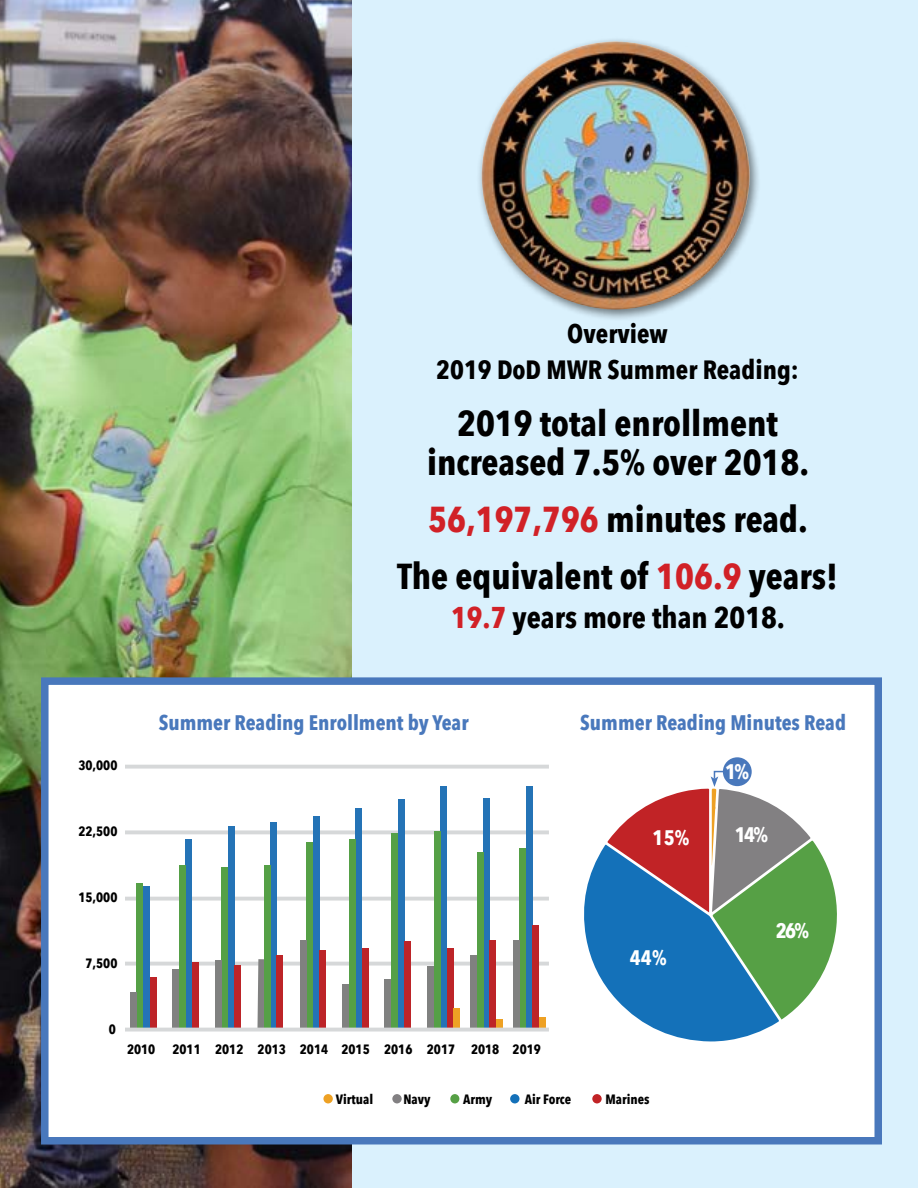
<style>
.page{position:relative;width:918px;height:1188px;background:#fff}
.page>*{position:absolute;margin:0;border:0;box-sizing:border-box;transform-origin:0 0}
.t1{font:700 36px/39px "Avenir Next Condensed";color:#000;text-align:center}
.t2{font:700 30px "Avenir Next Condensed";color:#000}
.t3{font:700 26.4px/36px "Avenir Next Condensed";color:#000;text-align:center}
.t4{font:700 21px "Avenir Next Condensed";color:#4978bc}
.t5{font:700 21px "Avenir Next Condensed";color:#fff}
.t6{font:700 13.5px "Avenir Next Condensed";color:#000}
.s1{color:#d12127}
</style>
<div class="page">
<img style="left:0;top:0;width:352px;height:1188px">
<div style="left:352px;top:0;width:566px;height:1188px;background:#daf1fd"></div>
<div style="left:476px;top:36px;width:285px;height:285px;background:#000;opacity:.5"></div>
<img style="left:553px;top:41px;width:62px;height:17px">
<div style="left:41px;top:677px;width:841px;height:467px;background:#fff;border:8px solid #4978bc"></div>
<div style="left:510px;top:1094px;width:10px;height:9px;background:#1471b9;border-radius:50%"></div>
<div style="left:592px;top:1094px;width:10px;height:9px;background:#c12326;border-radius:50%"></div>
<svg style="left:323px;top:1094px;width:10px;height:10px"></svg>
<div style="left:392px;top:1094px;width:10px;height:9px;background:#828082;border-radius:50%"></div>
<div style="left:450px;top:1094px;width:9px;height:9px;background:#56a045;border-radius:50%"></div>
<div style="left:723px;top:757px;width:29px;height:29px;background:#4978bc;border-radius:50%"></div>
<svg style="left:584px;top:770px;width:253px;height:271px"></svg>
<svg style="left:125px;top:765px;width:424px;height:4px;background:#dadcdd"></svg>
<svg style="left:125px;top:830px;width:424px;height:4px"></svg>
<svg style="left:125px;top:897px;width:424px;height:4px"></svg>
<svg style="left:125px;top:962px;width:424px;height:4px"></svg>
<div style="left:526px;top:786px;width:7px;height:244px;background:#2473b6"></div>
<div style="left:483px;top:798px;width:7px;height:232px;background:#2473b6"></div>
<div style="left:440px;top:786px;width:7px;height:244px;background:#2473b6"></div>
<div style="left:398px;top:800px;width:6px;height:230px;background:#2473b6"></div>
<div style="left:356px;top:808px;width:6px;height:222px;background:#2473b6"></div>
<div style="left:313px;top:817px;width:7px;height:213px;background:#2473b6"></div>
<div style="left:270px;top:822px;width:7px;height:208px;background:#2473b6"></div>
<div style="left:228px;top:826px;width:6px;height:204px;background:#2473b6"></div>
<div style="left:221px;top:868px;width:7px;height:162px;background:#55a046"></div>
<div style="left:264px;top:865px;width:6px;height:165px;background:#55a046"></div>
<div style="left:477px;top:852px;width:7px;height:178px;background:#55a046"></div>
<div style="left:520px;top:848px;width:6px;height:182px;background:#55a046"></div>
<div style="left:307px;top:842px;width:6px;height:188px;background:#55a046"></div>
<div style="left:349px;top:840px;width:7px;height:190px;background:#55a046"></div>
<div style="left:391px;top:834px;width:7px;height:196px;background:#55a046"></div>
<div style="left:434px;top:832px;width:7px;height:198px;background:#55a046"></div>
<div style="left:185px;top:840px;width:7px;height:190px;background:#2473b6"></div>
<div style="left:179px;top:865px;width:6px;height:165px;background:#55a046"></div>
<div style="left:143px;top:887px;width:6px;height:143px;background:#2473b6"></div>
<div style="left:137px;top:884px;width:6px;height:146px;background:#55a046"></div>
<div style="left:532px;top:925px;width:7px;height:105px;background:#bd2428"></div>
<div style="left:489px;top:940px;width:7px;height:90px;background:#bd2428"></div>
<div style="left:447px;top:949px;width:7px;height:81px;background:#bd2428"></div>
<div style="left:404px;top:941px;width:7px;height:89px;background:#bd2428"></div>
<div style="left:362px;top:949px;width:6px;height:81px;background:#bd2428"></div>
<div style="left:300px;top:940px;width:7px;height:90px;background:#808180"></div>
<div style="left:513px;top:941px;width:7px;height:89px;background:#808180"></div>
<div style="left:471px;top:956px;width:6px;height:74px;background:#808180"></div>
<div style="left:427px;top:966px;width:7px;height:64px;background:#808180"></div>
<div style="left:385px;top:980px;width:6px;height:50px;background:#808180"></div>
<div style="left:454px;top:1008px;width:6px;height:22px;background:#eea124"></div>
<div style="left:496px;top:1020px;width:6px;height:10px;background:#eea124"></div>
<div style="left:539px;top:1017px;width:6px;height:13px;background:#eea124"></div>
<div style="left:343px;top:984px;width:6px;height:46px;background:#808180"></div>
<div style="left:320px;top:950px;width:6px;height:80px;background:#bd2428"></div>
<div style="left:277px;top:955px;width:6px;height:75px;background:#bd2428"></div>
<div style="left:234px;top:965px;width:7px;height:65px;background:#bd2428"></div>
<div style="left:192px;top:962px;width:6px;height:68px;background:#bd2428"></div>
<div style="left:150px;top:977px;width:6px;height:53px;background:#bd2428"></div>
<div style="left:215px;top:960px;width:6px;height:70px;background:#808180"></div>
<div style="left:172px;top:969px;width:7px;height:61px;background:#808180"></div>
<div style="left:130px;top:993px;width:7px;height:37px;background:#808180"></div>
<svg style="left:257px;top:959px;width:7px;height:69px"></svg>
<svg style="left:125px;top:1028px;width:424px;height:4px;background:#dadcdd"></svg>
<h3 class="t3" style="left:436px;top:316px;width:364px">Overview<br>2019 DoD MWR Summer Reading:</h3>
<h1 class="t1" style="left:427px;top:404px;width:384px">2019 total enrollment increased 7.5% over 2018.</h1>
<h1 class="t1" style="left:397px;top:491px;width:443px;line-height:57px"><span class="s1">56,197,796</span> minutes read.<br>The equivalent of <span class="s1">106.9</span> years!</h1>
<h2 class="t2" style="left:451px;top:599px;width:335px"><span class="s1">19.7</span> years more than 2018.</h2>
<p class="t6" style="left:78px;top:756px;width:41px">30,000</p>
<p class="t6" style="left:78px;top:823px;width:41px">22,500</p>
<p class="t6" style="left:78px;top:889px;width:41px">15,000</p>
<p class="t6" style="left:85px;top:955px;width:33px">7,500</p>
<h3 class="t4" style="left:159px;top:709px;width:311px">Summer Reading Enrollment by Year</h3>
<h3 class="t4" style="left:580px;top:709px;width:267px">Summer Reading Minutes Read</h3>
<h3 class="t5" style="left:653px;top:825px;width:38px">15%</h3>
<h3 class="t5" style="left:667px;top:832px;width:38px">15%</h3>
<h3 class="t5" style="left:725px;top:759px;width:25px">1%</h3>
<h3 class="t5" style="left:735px;top:822px;width:35px">14%</h3>
<h3 class="t5" style="left:630px;top:945px;width:38px">44%</h3>
<h3 class="t5" style="left:776px;top:917px;width:35px">26%</h3>
<p class="t6" style="left:109px;top:1021px;width:9px">0</p>
<p class="t6" style="left:127px;top:1041px;width:30px">2010</p>
<p class="t6" style="left:172px;top:1041px;width:370px">2011 2012 2013 2014 2015 2016 2017 2018 2019</p>
<p class="t6" style="left:336px;top:1091px;width:39px">Virtual</p>
<p class="t6" style="left:403px;top:1091px;width:29px">Navy</p>
<p class="t6" style="left:463px;top:1091px;width:31px">Army</p>
<p class="t6" style="left:525px;top:1091px;width:48px">Air Force</p>
<p class="t6" style="left:605px;top:1091px;width:46px">Marines</p>
</div>
